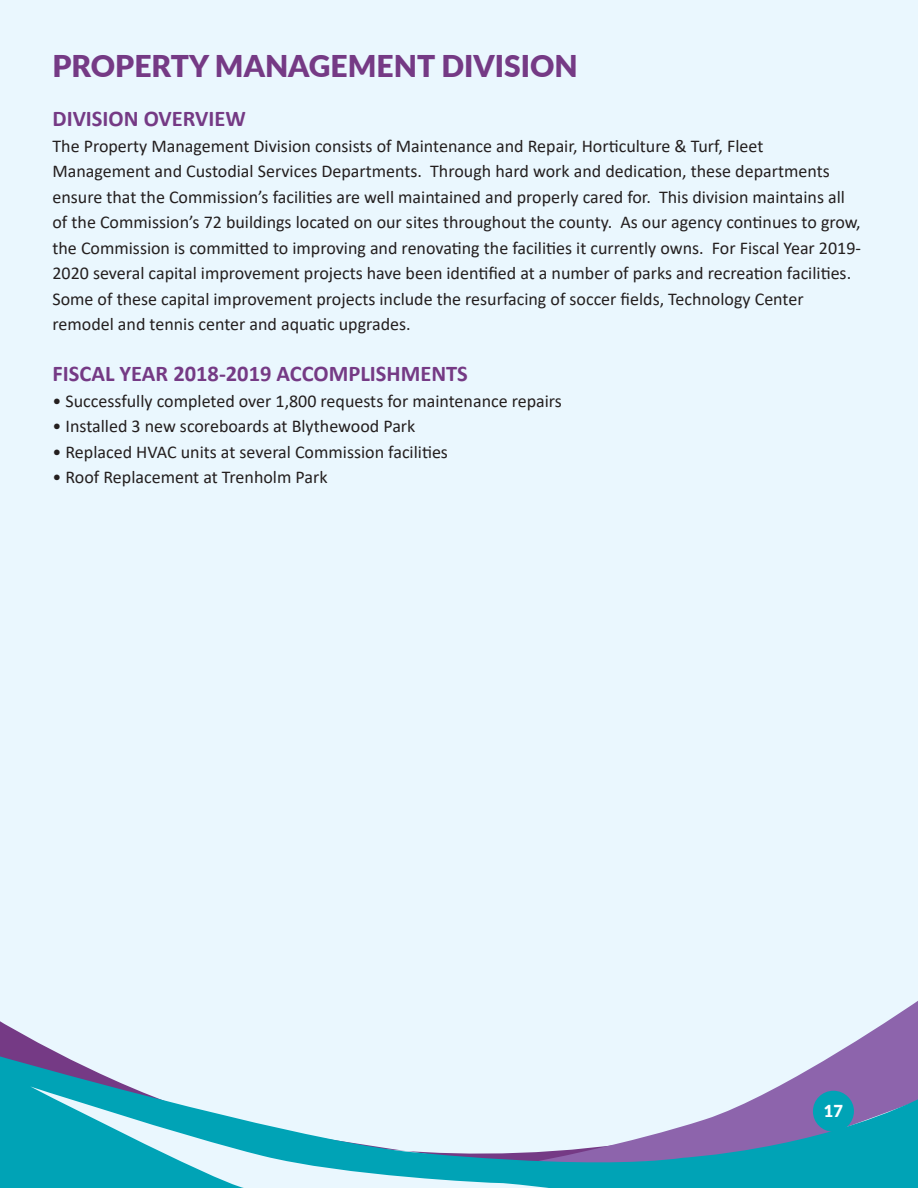
<style>
.page{position:relative;width:918px;height:1188px;background:#eaf7fe}
.page>*{position:absolute;margin:0;border:0;box-sizing:border-box;transform-origin:0 0}
.t1{font:900 30px "Lato";color:#753a85}
.t2{font:700 22.5px "Calibri";color:#753a85}
.t3{font:18px/25.5px "Calibri";color:#241f1f}
.t4{font:900 16.5px "Lato";color:#fff}
</style>
<div class="page">
<svg style="left:0;top:1021px;width:64px;height:35px"></svg>
<svg style="left:832px;top:1001px;width:86px;height:55px"></svg>
<svg style="left:0;top:1056px;width:918px;height:132px"></svg>
<div style="left:813px;top:1091px;width:41px;height:41px;background:#00a3b6;border-radius:50%"></div>
<h1 class="t1" style="left:52px;top:43px;width:527px">PROPERTY MANAGEMENT DIVISION</h1>
<p class="t2" style="left:52px;top:103px;width:195px">DIVISION OVERVIEW</p>
<p class="t3" style="left:52px;top:132px;width:810px">The Property Management Division consists of Maintenance and Repair, Horticulture &amp; Turf, Fleet Management and Custodial Services Departments. Through hard work and dedication, these departments ensure that the Commission’s facilities are well maintained and properly cared for. This division maintains all of the Commission’s 72 buildings located on our sites throughout the county. As our agency continues to grow, the Commission is committed to improving and renovating the facilities it currently owns. For Fiscal Year 2019- 2020 several capital improvement projects have been identified at a number of parks and recreation facilities.<br>Some of these capital improvement projects include the resurfacing of soccer fields, Technology Center remodel and tennis center and aquatic upgrades.</p>
<p class="t2" style="left:52px;top:358px;width:417px">FISCAL YEAR 2018-2019 ACCOMPLISHMENTS</p>
<p class="t3" style="left:52px;top:387px;width:511px">• Successfully completed over 1,800 requests for maintenance repairs</p>
<p class="t3" style="left:52px;top:413px;width:364px">• Installed 3 new scoreboards at Blythewood Park</p>
<p class="t3" style="left:52px;top:438px;width:397px">• Replaced HVAC units at several Commission facilities</p>
<p class="t3" style="left:52px;top:464px;width:277px">• Roof Replacement at Trenholm Park</p>
<p class="t4" style="left:824px;top:1098px;width:21px">17</p>
</div>
